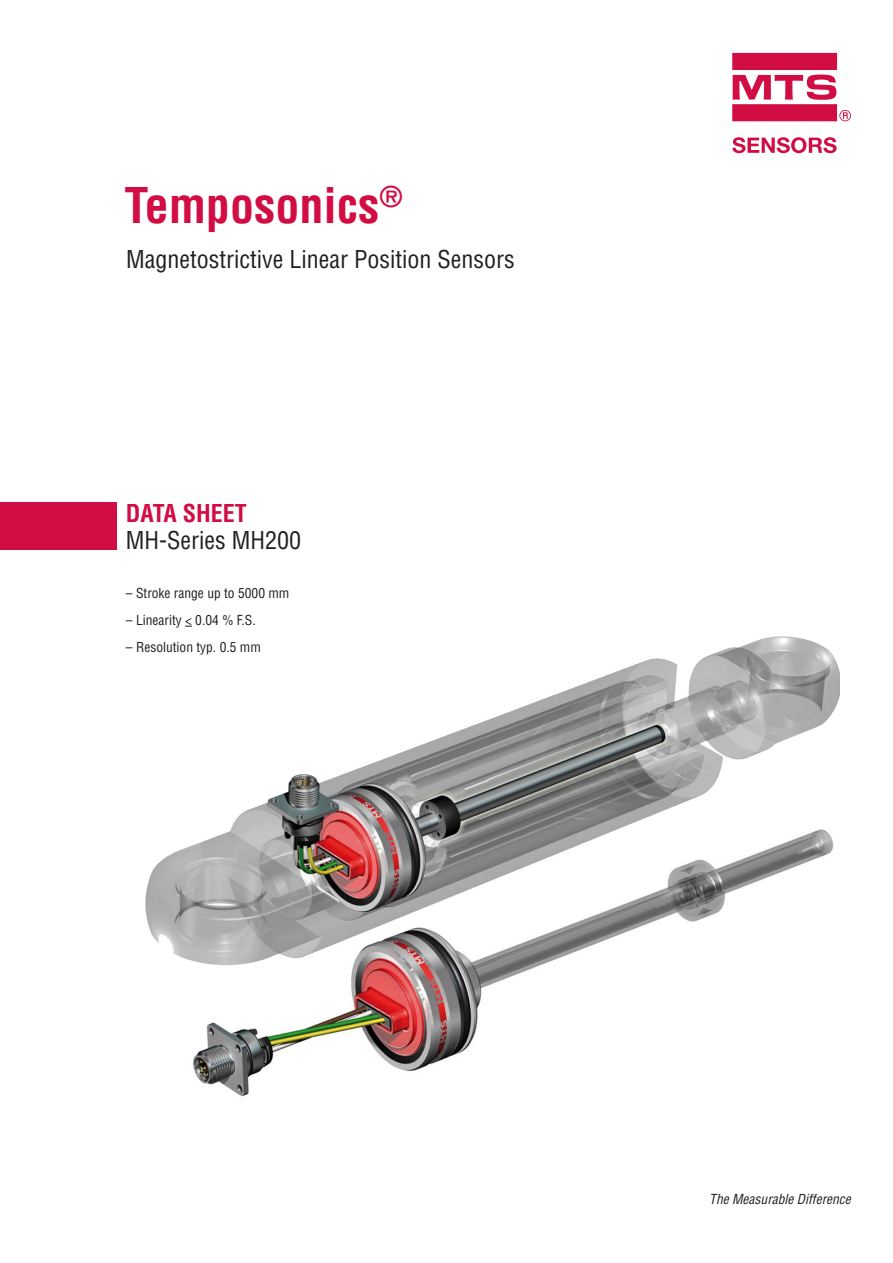
<style>
.page{position:relative;width:893px;height:1263px;background:#fff}
.page>*{position:absolute;margin:0;border:0;box-sizing:border-box;transform-origin:0 0}
.t1{font:700 condensed 48px "Helvetica LT Std";color:#d20d44}
.t2{font:condensed 24px "Helvetica LT Std";color:#231f20}
.t3{font:700 condensed 24px "Helvetica LT Std";color:#d20d44}
.t4{font:condensed 13.5px "Helvetica LT Std";color:#231f20}
.t5{font:italic condensed 13.5px "Helvetica LT Std";color:#231f20}
</style>
<div class="page">
<img style="left:145px;top:625px;width:695px;height:472px">
<svg style="left:732px;top:53px;width:119px;height:68px"></svg>
<svg style="left:732px;top:137px;width:105px;height:16px"></svg>
<div style="left:0;top:503px;width:116px;height:47px;background:#d20d44"></div>
<p class="t1" style="left:124px;top:175px;width:280px">Temposonics<sup>®</sup></p>
<p class="t2" style="left:126px;top:244px;width:390px">Magnetostrictive Linear Position Sensors</p>
<p class="t3" style="left:126px;top:499px;width:122px">DATA SHEET</p>
<p class="t2" style="left:126px;top:526px;width:177px">MH-Series MH200</p>
<p class="t4" style="left:126px;top:584px;width:165px">– Stroke range up to 5000 mm</p>
<p class="t4" style="left:126px;top:611px;width:131px">– Linearity &lt; 0.04 % F.S.</p>
<p class="t4" style="left:126px;top:638px;width:136px">– Resolution typ. 0.5 mm</p>
<p class="t5" style="left:709px;top:1191px;width:143px">The Measurable Difference</p>
</div>
